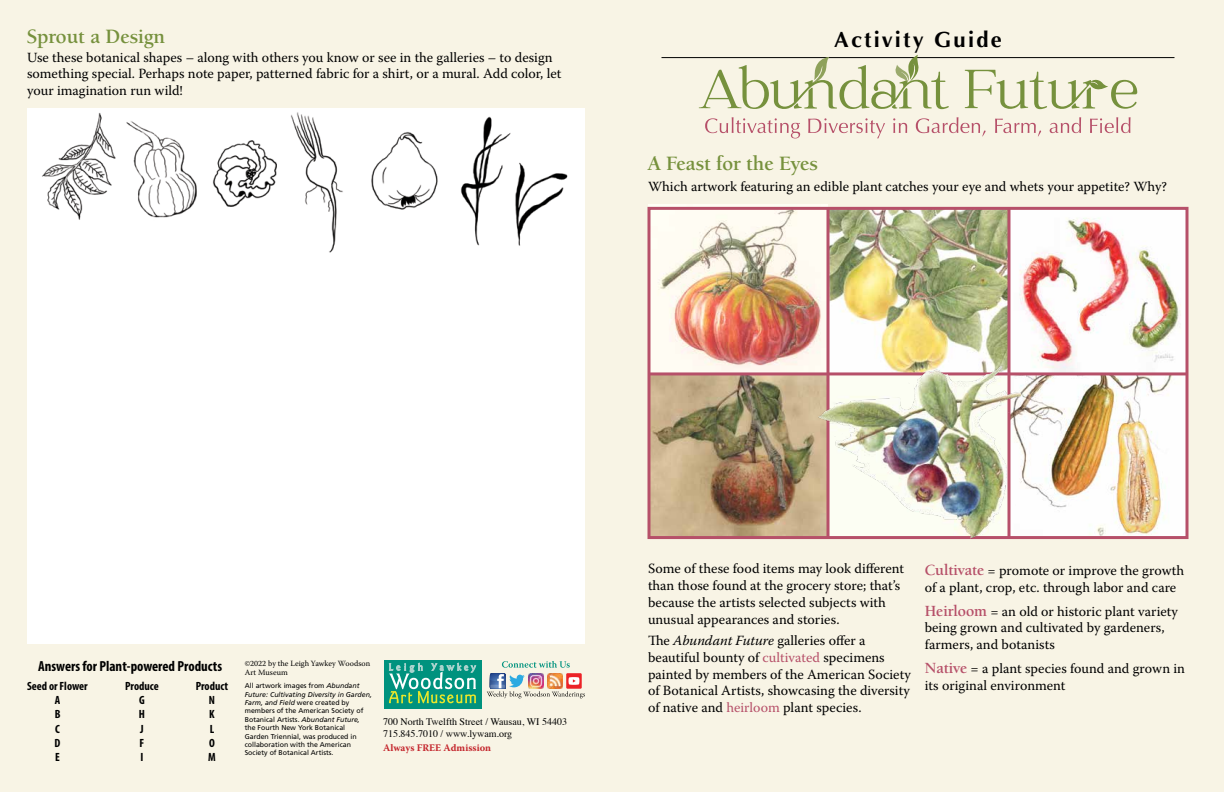
<style>
.page{position:relative;width:1224px;height:792px;background:#f8f4e5}
.page>*{position:absolute;margin:0;border:0;box-sizing:border-box;transform-origin:0 0}
.t1{font:700 22px "Optima";letter-spacing:.1em;color:#000}
.t2{font:700 21px "Berkeley Oldstyle IT Cby BT";color:#76913d}
.t3{font:700 condensed 14.6px "Myriad Pro";color:#000}
.t4{font:14px/16.8px "Warnock Pro";color:#000}
.t5{font:700 condensed 12px "Myriad Pro";color:#000}
.t6{font:10px/12px "Times";color:#000}
.t7{font:700 10px "Warnock Pro";color:#c4262d}
.t8{font:8px/9.6px "Warnock Pro";color:#000}
.t9{font:7px/8.4px "Frutiger";color:#000}
.s1{font-style:italic}
.s2{color:#b65069}
.s3{font-family:"Berkeley Oldstyle IT Cby BT";font-weight:700;font-size:16px;color:#b65069}
</style>
<div class="page">
<img style="left:1010px;top:211px;width:174px;height:324px">
<img style="left:830px;top:211px;width:178px;height:149px">
<img style="left:648px;top:204px;width:180px;height:331px">
<div style="left:384px;top:660px;width:97px;height:48px;background:#00927e"></div>
<svg style="left:389px;top:663px;width:87px;height:40px"></svg>
<img style="left:487px;top:661px;width:98px;height:37px">
<hr style="left:662px;top:57px;width:512px;height:1px;background:#000">
<svg style="left:705px;top:117px;width:426px;height:21px"></svg>
<svg style="left:699px;top:55px;width:438px;height:55px"></svg>
<div style="left:648px;top:207px;width:540px;height:332px;border:3px solid #b65069"></div>
<svg style="left:826px;top:207px;width:4px;height:153px"></svg>
<hr style="left:1008px;top:207px;width:2px;height:330px;background:#b65069">
<hr style="left:648px;top:372px;width:540px;height:3px;background:#b65069">
<img style="left:808px;top:360px;width:213px;height:179px">
<div style="left:27px;top:108px;width:558px;height:536px;background:#fff"></div>
<img style="left:42px;top:113px;width:74px;height:107px">
<img style="left:126px;top:121px;width:71px;height:97px">
<img style="left:212px;top:140px;width:65px;height:67px">
<img style="left:460px;top:116px;width:108px;height:130px">
<img style="left:291px;top:112px;width:52px;height:141px">
<img style="left:371px;top:132px;width:67px;height:78px">
<h2 class="t2" style="left:27px;top:23px;width:140px">Sprout a Design</h2>
<p class="t4" style="left:27px;top:48px;width:536px">Use these botanical shapes – along with others you know or see in the galleries – to design something special. Perhaps note paper, patterned fabric for a shirt, or a mural. Add color, let your imagination run wild!</p>
<h1 class="t1" style="left:834px;top:27px;width:169px">Activity Guide</h1>
<h2 class="t2" style="left:648px;top:150px;width:172px">A Feast for the Eyes</h2>
<p class="t4" style="left:648px;top:178px;width:521px">Which artwork featuring an edible plant catches your eye and whets your appetite? Why?</p>
<p class="t3" style="left:38px;top:657px;width:186px">Answers for Plant-powered Products</p>
<p class="t5" style="left:27px;top:678px;width:62px">Seed or Flower</p>
<p class="t5" style="left:125px;top:678px;width:35px">Produce</p>
<p class="t5" style="left:196px;top:678px;width:34px">Product</p>
<p class="t5" style="left:55px;top:692px;width:7px">A</p>
<p class="t5" style="left:139px;top:692px;width:7px">G</p>
<p class="t5" style="left:209px;top:692px;width:8px">N</p>
<p class="t5" style="left:55px;top:707px;width:7px">B</p>
<p class="t5" style="left:139px;top:707px;width:8px">H</p>
<p class="t5" style="left:209px;top:707px;width:7px">K</p>
<p class="t5" style="left:55px;top:721px;width:6px">C</p>
<p class="t5" style="left:140px;top:721px;width:5px">J</p>
<p class="t5" style="left:210px;top:721px;width:6px">L</p>
<p class="t5" style="left:55px;top:735px;width:7px">D</p>
<p class="t5" style="left:140px;top:735px;width:6px">F</p>
<p class="t5" style="left:209px;top:735px;width:7px">O</p>
<p class="t5" style="left:55px;top:750px;width:6px">E</p>
<p class="t5" style="left:141px;top:750px;width:4px">I</p>
<p class="t5" style="left:208px;top:750px;width:9px">M</p>
<p class="t8" style="left:245px;top:658px;width:127px">©2022 by the Leigh Yawkey Woodson<br>Art Museum</p>
<p class="t9" style="left:245px;top:681px;width:129px">All artwork images from <span class="s1">Abundant Future: Cultivating Diversity in Garden, Farm, and Field</span> were created by members of the American Society of Botanical Artists. <span class="s1">Abundant Future, </span>the Fourth New York Botanical<br>Garden Triennial, was produced in collaboration with the American Society of Botanical Artists.</p>
<p class="t6" style="left:383px;top:714px;width:186px">700 North Twelfth Street / Wausau, WI 54403<br>715.845.7010 / www.lywam.org</p>
<p class="t7" style="left:383px;top:741px;width:110px">Always FREE Admission</p>
<p class="t4" style="left:648px;top:560px;width:258px">Some of these food items may look different than those found at the grocery store; that’s because the artists selected subjects with unusual appearances and stories.</p>
<p class="t4" style="left:648px;top:632px;width:264px">The <span class="s1">Abundant Future</span> galleries offer a beautiful bounty of <span class="s2">cultivated</span> specimens painted by members of the American Society of Botanical Artists, showcasing the diversity of native and <span class="s2">heirloom</span> plant species.</p>
<p class="t4" style="left:925px;top:562px;width:261px"><span class="s3">Cultivate</span> = promote or improve the growth of a plant, crop, etc. through labor and care</p>
<p class="t4" style="left:925px;top:602px;width:255px"><span class="s3">Heirloom</span> = an old or historic plant variety being grown and cultivated by gardeners, farmers, and botanists</p>
<p class="t4" style="left:925px;top:660px;width:262px"><span class="s3">Native</span> = a plant species found and grown in its original environment</p>
</div>
